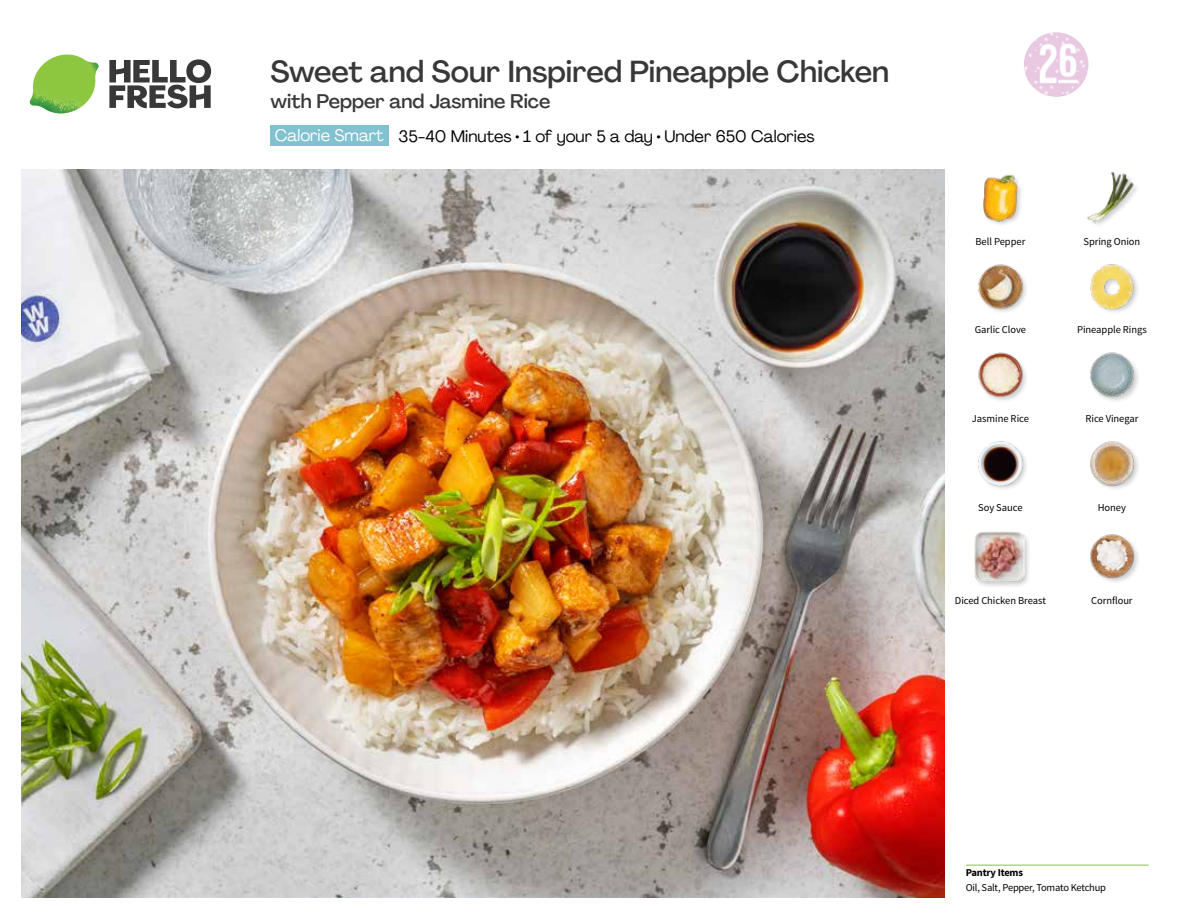
<style>
.page{position:relative;width:1188px;height:918px;background:#fff}
.page>*{position:absolute;margin:0;border:0;box-sizing:border-box;transform-origin:0 0}
.t1{font:500 30px "Agrandir";color:#383839}
.t2{font:500 19.5px "Agrandir";color:#383839}
.t3{font:16.5px "Agrandir";color:#000}
.t4{font:10.5px "Source Sans Pro";letter-spacing:-.005em;color:#000}
.t5{font:700 10.5px "Source Sans Pro";letter-spacing:-.02em;color:#000}
.s1{color:#fff}
</style>
<div class="page">
<svg style="left:109px;top:59px;width:102px;height:49px"></svg>
<img style="left:30px;top:55px;width:69px;height:59px">
<img style="left:21px;top:170px;width:924px;height:728px">
<hr style="left:966px;top:865px;width:183px;height:1px;background:#82c341">
<div style="left:271px;top:126px;width:118px;height:20px;background:#82c1cf"></div>
<div style="left:973px;top:530px;width:59px;height:59px;background:#000;opacity:.2"></div>
<img style="left:975px;top:532px;width:50px;height:50px">
<img style="left:1090px;top:534px;width:48px;height:48px">
<img style="left:978px;top:352px;width:48px;height:49px">
<img style="left:978px;top:441px;width:48px;height:48px">
<img style="left:1090px;top:441px;width:48px;height:48px">
<img style="left:1090px;top:352px;width:48px;height:49px">
<img style="left:983px;top:174px;width:38px;height:51px">
<img style="left:978px;top:264px;width:48px;height:48px">
<img style="left:1090px;top:264px;width:48px;height:48px">
<img style="left:1087px;top:171px;width:50px;height:54px">
<svg style="left:1024px;top:32px;width:65px;height:65px"></svg>
<h1 class="t1" style="left:271px;top:53px;width:620px">Sweet and Sour Inspired Pineapple Chicken</h1>
<h2 class="t2" style="left:271px;top:89px;width:281px">with Pepper and Jasmine Rice</h2>
<h3 class="t3" style="left:275px;top:126px;width:541px"><span class="s1">Calorie Smart</span> 35-40 Minutes • 1 of your 5 a day • Under 650 Calories</h3>
<p class="t4" style="left:976px;top:235px;width:51px">Bell Pepper</p>
<p class="t4" style="left:1083px;top:235px;width:58px">Spring Onion</p>
<p class="t4" style="left:975px;top:323px;width:53px">Garlic Clove</p>
<p class="t4" style="left:1077px;top:323px;width:71px">Pineapple Rings</p>
<p class="t4" style="left:972px;top:412px;width:59px">Jasmine Rice</p>
<p class="t4" style="left:1085px;top:412px;width:54px">Rice Vinegar</p>
<p class="t4" style="left:978px;top:501px;width:46px">Soy Sauce</p>
<p class="t4" style="left:1098px;top:501px;width:30px">Honey</p>
<p class="t4" style="left:955px;top:594px;width:92px">Diced Chicken Breast</p>
<p class="t4" style="left:1091px;top:594px;width:43px">Cornflour</p>
<p class="t5" style="left:966px;top:866px;width:59px">Pantry Items</p>
<p class="t4" style="left:966px;top:881px;width:142px">Oil, Salt, Pepper, Tomato Ketchup</p>
</div>
